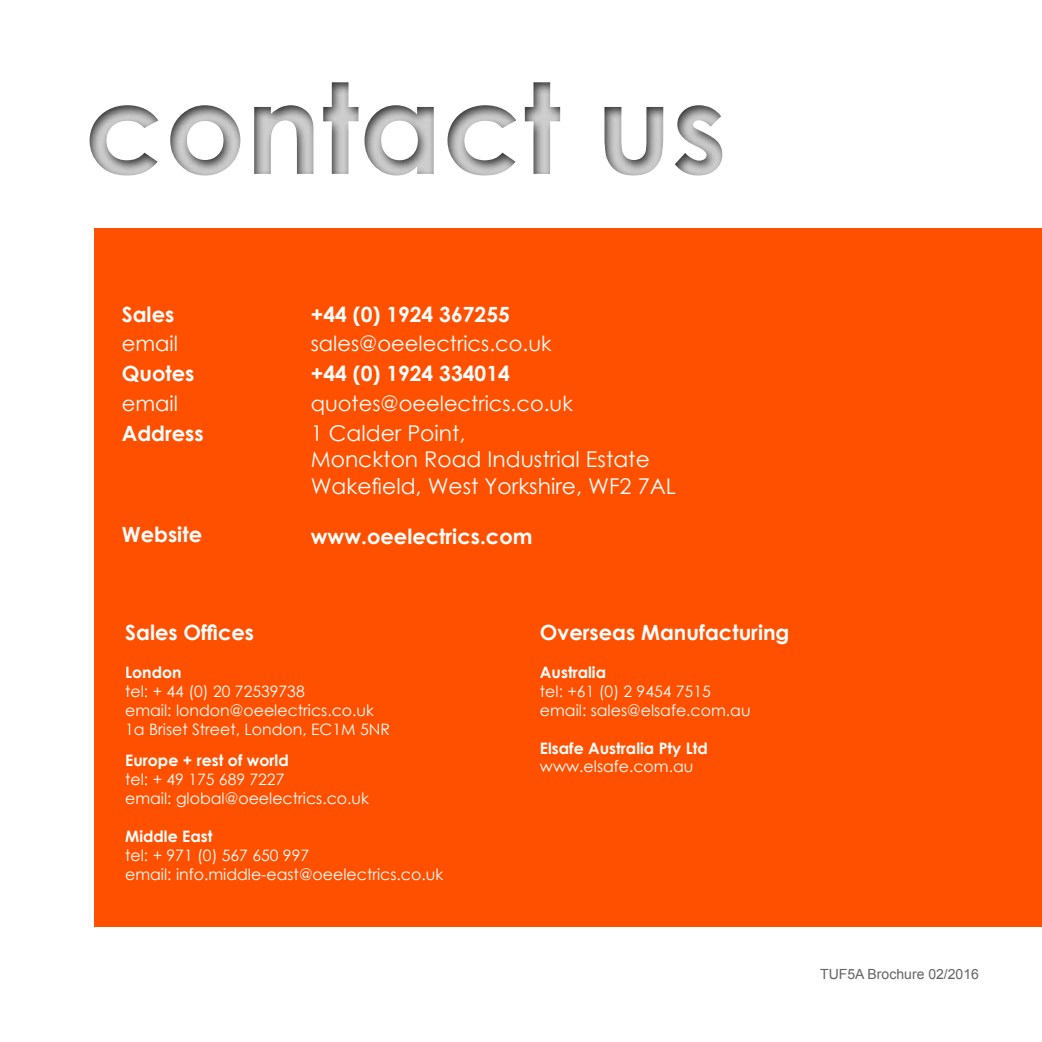
<style>
.page{position:relative;width:1042px;height:1042px;background:#fff}
.page>*{position:absolute;margin:0;border:0;box-sizing:border-box;transform-origin:0 0}
.t1{font:700 126px "Century Gothic";color:#cecece}
.t2{font:21.7px/26.1px "Century Gothic";color:#fff}
.t3{font:700 21px "Century Gothic";color:#fff}
.t4{font:21px "Century Gothic";color:#fff}
.t5{font:15.75px/18.9px "Century Gothic";color:#fff}
.t6{font:700 15.75px "Century Gothic";color:#fff}
.t7{font:14px "Arial";color:#646363}
</style>
<div class="page">
<div style="left:69px;top:32px;width:973px;height:181px;background:#000;opacity:.75"></div>
<div style="left:94px;top:228px;width:948px;height:698px;background:#ff5000"></div>
<h1 class="t1" style="left:84px;top:32px;width:644px">contact us</h1>
<h3 class="t3" style="left:122px;top:298px;width:54px">Sales</h3>
<h3 class="t3" style="left:311px;top:298px;width:201px">+44 (0) 1924 367255</h3>
<h3 class="t4" style="left:122px;top:329px;width:58px">email</h3>
<h3 class="t4" style="left:311px;top:329px;width:242px">sales@oeelectrics.co.uk</h3>
<h3 class="t3" style="left:122px;top:358px;width:74px">Quotes</h3>
<h3 class="t3" style="left:311px;top:358px;width:201px">+44 (0) 1924 334014</h3>
<h3 class="t4" style="left:122px;top:389px;width:58px">email</h3>
<h3 class="t4" style="left:311px;top:389px;width:264px">quotes@oeelectrics.co.uk</h3>
<h3 class="t3" style="left:122px;top:417px;width:83px">Address</h3>
<h2 class="t2" style="left:311px;top:420px;width:367px">1 Calder Point,<br>Monckton Road Industrial Estate<br>Wakefield, West Yorkshire, WF2 7AL</h2>
<h3 class="t3" style="left:311px;top:520px;width:223px">www.oeelectrics.com</h3>
<h3 class="t3" style="left:122px;top:518px;width:82px">Website</h3>
<h3 class="t3" style="left:125px;top:616px;width:130px">Sales Offices</h3>
<p class="t6" style="left:125px;top:660px;width:58px">London</p>
<p class="t5" style="left:125px;top:681px;width:266px">tel: + 44 (0) 20 72539738<br>email: london@oeelectrics.co.uk<br>1a Briset Street, London, EC1M 5NR</p>
<p class="t6" style="left:125px;top:748px;width:165px">Europe + rest of world</p>
<p class="t5" style="left:125px;top:769px;width:245px">tel: + 49 175 689 7227<br>email: global@oeelectrics.co.uk</p>
<p class="t6" style="left:125px;top:824px;width:89px">Middle East</p>
<p class="t5" style="left:125px;top:846px;width:320px">tel: + 971 (0) 567 650 997<br>email: info.middle-east@oeelectrics.co.uk</p>
<h3 class="t3" style="left:540px;top:616px;width:251px">Overseas Manufacturing</h3>
<p class="t6" style="left:540px;top:660px;width:68px">Australia</p>
<p class="t5" style="left:540px;top:681px;width:212px">tel: +61 (0) 2 9454 7515 email: sales@elsafe.com.au</p>
<p class="t6" style="left:540px;top:736px;width:169px">Elsafe Australia Pty Ltd</p>
<p class="t5" style="left:540px;top:757px;width:155px">www.elsafe.com.au</p>
<p class="t7" style="left:820px;top:965px;width:160px">TUF5A Brochure 02/2016</p>
</div>
